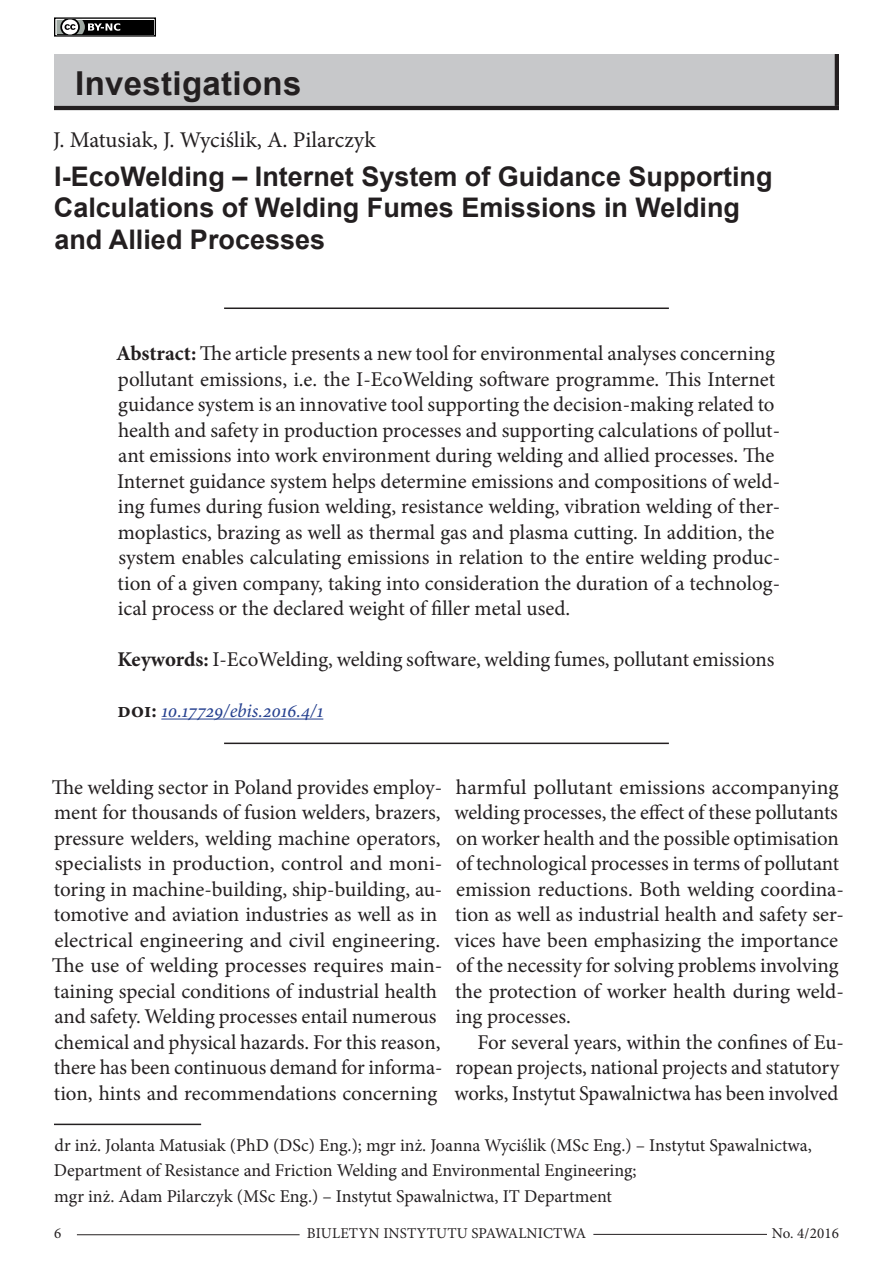
<style>
.page{position:relative;width:893px;height:1263px;background:#fff}
.page>*{position:absolute;margin:0;border:0;box-sizing:border-box;transform-origin:0 0}
.tytuł_sekcji{font:700 33px "Arial";letter-spacing:.01em;color:#231f20}
.tytuł{font:700 27px/31.5px "Arial";color:#231f20}
.autor{font:22.5px "Minion Pro";color:#231f20}
.pierwszy_akapit{font:21px/25.5px "Minion Pro";color:#231f20}
.abstract{font:21px/25.5px "Minion Pro";color:#231f20}
.tekst_podstawowy{font:21px/25.5px "Minion Pro";letter-spacing:-.005em;color:#231f20}
.keywords{font:21px "Minion Pro";color:#231f20}
.DOI_tytułowy{font:italic 19.5px "Minion Pro";color:#25408f}
.stopka{font:18px/25.5px "Minion Pro";color:#231f20}
.t1{font:15px "Minion Pro";letter-spacing:.01em;color:#231f20}
.s1{font-weight:700}
.s2{font-weight:700;font-style:normal;font-size:21px;color:#231f20}
</style>
<div class="page">
<hr style="left:593px;top:1234px;width:174px;height:1px;background:#231f20">
<hr style="left:77px;top:1234px;width:223px;height:1px;background:#231f20">
<svg style="left:56px;top:19px;width:98px;height:16px"></svg>
<div style="left:54px;top:17px;width:102px;height:20px;border:1px solid #000"></div>
<div style="left:57px;top:20px;width:96px;height:14px;background:#000"></div>
<svg style="left:57px;top:20px;width:63px;height:14px"></svg>
<div style="left:54px;top:54px;width:783px;height:54px;background:#c7c8ca"></div>
<hr style="left:835px;top:54px;width:4px;height:52px;background:#231f20">
<hr style="left:54px;top:106px;width:785px;height:4px;background:#231f20">
<hr style="left:54px;top:1123px;width:147px;height:2px;background:#231f20">
<hr style="left:224px;top:307px;width:445px;height:2px;background:#231f20">
<hr style="left:224px;top:743px;width:445px;height:1px;background:#231f20">
<hr style="left:161px;top:718px;width:162px;height:1px;background:#25408f">
<p class="tytuł_sekcji" style="left:75px;top:62px;width:228px">Investigations</p>
<h3 class="autor" style="left:53px;top:125px;width:324px">J. Matusiak, J. Wyciślik, A. Pilarczyk</h3>
<h2 class="tytuł" style="left:54px;top:161px;width:720px">I-EcoWelding – Internet System of Guidance Supporting<br>Calculations of Welding Fumes Emissions in Welding and Allied Processes</h2>
<p class="abstract" style="left:116px;top:341px;width:666px"><span class="s1">Abstract:</span> The article presents a new tool for environmental analyses concerning pollutant emissions, i.e. the I-EcoWelding software programme. This Internet guidance system is an innovative tool supporting the decision-making related to health and safety in production processes and supporting calculations of pollut&shy;ant emissions into work environment during welding and allied processes. The Internet guidance system helps determine emissions and compositions of weld&shy;ing fumes during fusion welding, resistance welding, vibration welding of ther&shy;moplastics, brazing as well as thermal gas and plasma cutting. In addition, the system enables calculating emissions in relation to the entire welding produc&shy;tion of a given company, taking into consideration the duration of a technolog&shy;ical process or the declared weight of filler metal used.</p>
<p class="keywords" style="left:117px;top:645px;width:658px"><span class="s1">Keywords:</span> I-EcoWelding, welding software, welding fumes, pollutant emissions</p>
<p class="DOI_tytułowy" style="left:118px;top:697px;width:207px"><span class="s2">doi:</span> 10.17729/ebis.2016.4/1</p>
<p class="pierwszy_akapit" style="left:52px;top:774px;width:392px">The welding sector in Poland provides employ&shy;ment for thousands of fusion welders, brazers, pressure welders, welding machine operators, specialists in production, control and moni&shy;toring in machine-building, ship-building, au&shy;tomotive and aviation industries as well as in electrical engineering and civil engineering.<br>The use of welding processes requires main&shy;taining special conditions of industrial health and safety. Welding processes entail numerous chemical and physical hazards. For this reason, there has been continuous demand for informa&shy;tion, hints and recommendations concerning</p>
<p class="pierwszy_akapit" style="left:454px;top:774px;width:391px">harmful pollutant emissions accompanying welding processes, the effect of these pollutants on worker health and the possible optimisation of technological processes in terms of pollutant emission reductions. Both welding coordina&shy;tion as well as industrial health and safety ser&shy;vices have been emphasizing the importance of the necessity for solving problems involving the protection of worker health during weld&shy;ing processes.</p>
<p class="tekst_podstawowy" style="left:454px;top:1029px;width:391px;text-indent:23px">For several years, within the confines of Eu&shy;ropean projects, national projects and statutory works, Instytut Spawalnictwa has been involved</p>
<h6 class="stopka" style="left:54px;top:1132px;width:759px">dr inż. Jolanta Matusiak (PhD (DSc) Eng.); mgr inż. Joanna Wyciślik (MSc Eng.) – Instytut Spawalnictwa,<br>Department of Resistance and Friction Welding and Environmental Engineering;<br>mgr inż. Adam Pilarczyk (MSc Eng.) – Instytut Spawalnictwa, IT Department</h6>
<p class="t1" style="left:54px;top:1223px;width:9px">6</p>
<p class="t1" style="left:307px;top:1223px;width:281px">BIULETYN INSTYTUTU SPAWALNICTWA</p>
<p class="t1" style="left:772px;top:1223px;width:69px">No. 4/2016</p>
</div>
